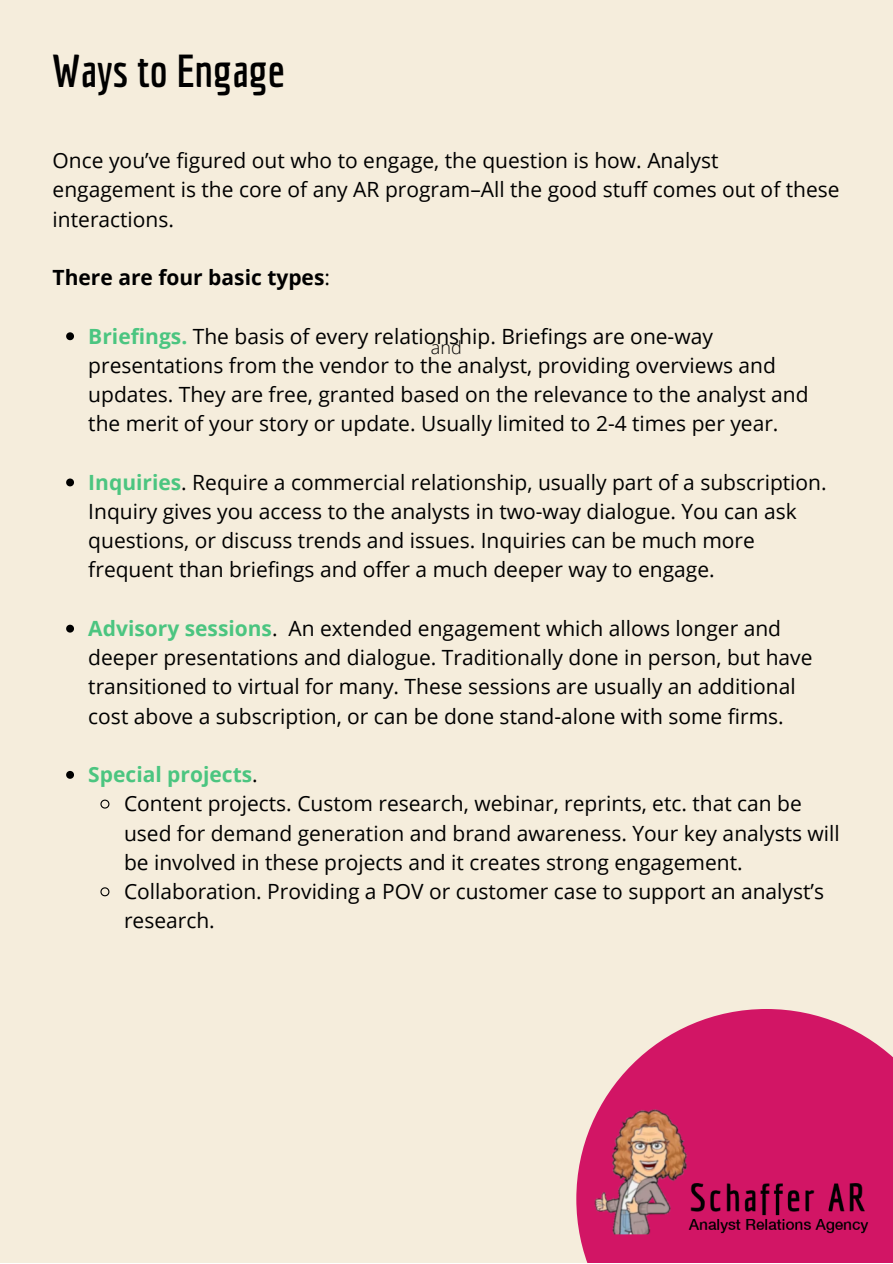
<style>
.page{position:relative;width:893px;height:1264px;background:#fff}
.page>*{position:absolute;margin:0;border:0;box-sizing:border-box;transform-origin:0 0}
.t1{font:700 45px "Economica";color:#000}
.t2{font:21px/29.2px "Open Sans";color:#000}
.t3{font:700 21px "Open Sans";color:#000}
.t4{font:300 18px "Open Sans";color:#000}
.s1{font-weight:400}
.s2{font-weight:700;color:#4bc580}
</style>
<div class="page">
<div style="left:0;top:0;width:892px;height:1262px;background:#f5eddc"></div>
<svg style="left:66px;top:332px;width:8px;height:8px"></svg>
<svg style="left:66px;top:478px;width:8px;height:8px"></svg>
<svg style="left:66px;top:624px;width:8px;height:8px"></svg>
<svg style="left:66px;top:771px;width:8px;height:7px"></svg>
<svg style="left:100px;top:799px;width:10px;height:10px"></svg>
<svg style="left:100px;top:887px;width:10px;height:10px"></svg>
<svg style="left:606px;top:1009px;width:286px;height:88px;fill:#d21565"></svg>
<img style="left:576px;top:1097px;width:316px;height:165px">
<h1 class="t1" style="left:52px;top:44px;width:234px">Ways to Engage</h1>
<p class="t2" style="left:53px;top:145px;width:788px">Once you’ve figured out who to engage, the question is how. Analyst engagement is the core of any AR program–All the good stuff comes out of these interactions.</p>
<p class="t3" style="left:53px;top:263px;width:279px">There are four basic types<span class="s1">:</span></p>
<p class="t2" style="left:88px;top:321px;width:721px"><span class="s2">Briefings.</span> The basis of every relationship. Briefings are one-way presentations from the vendor to the analyst, providing overviews and updates. They are free, granted based on the relevance to the analyst and the merit of your story or update. Usually limited to 2-4 times per year.</p>
<p class="t2" style="left:88px;top:467px;width:739px"><span class="s2">Inquiries</span>. Require a commercial relationship, usually part of a subscription.<br>Inquiry gives you access to the analysts in two-way dialogue. You can ask questions, or discuss trends and issues. Inquiries can be much more frequent than briefings and offer a much deeper way to engage.</p>
<p class="t2" style="left:88px;top:613px;width:725px"><span class="s2">Advisory sessions</span>. An extended engagement which allows longer and deeper presentations and dialogue. Traditionally done in person, but have transitioned to virtual for many. These sessions are usually an additional cost above a subscription, or can be done stand-alone with some firms.</p>
<p class="t2" style="left:124px;top:759px;width:717px;text-indent:-36px"><span class="s2">Special projects</span>.<br>Content projects. Custom research, webinar, reprints, etc. that can be used for demand generation and brand awareness. Your key analysts will be involved in these projects and it creates strong engagement.<br>Collaboration. Providing a POV or customer case to support an analyst’s research.</p>
<p class="t4" style="left:431px;top:335px;width:32px">and</p>
</div>
